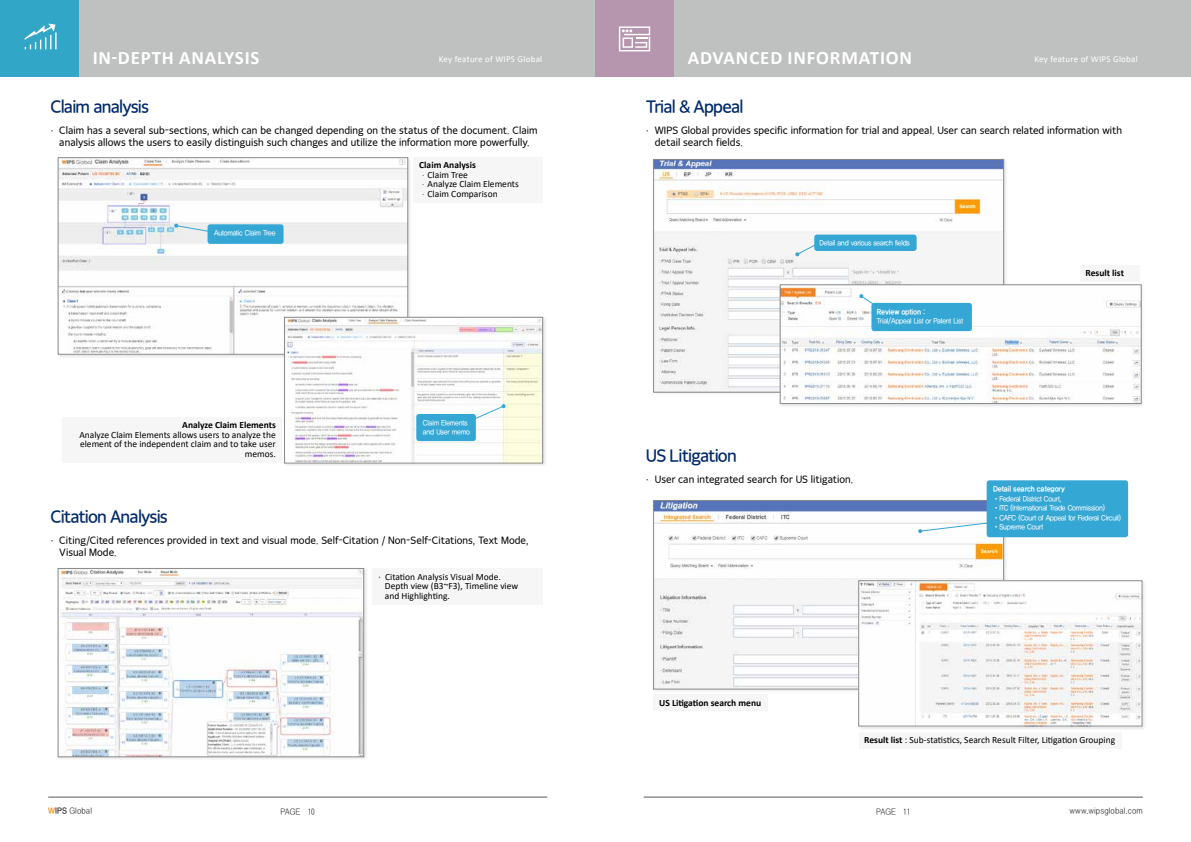
<style>
.page{position:relative;width:1191px;height:842px;background:#fff}
.page>*{position:absolute;margin:0;border:0;box-sizing:border-box;transform-origin:0 0}
.t1{font:700 19px "Calibri";letter-spacing:.045em;color:#fff}
.t2{font:17px "SD Gt Neoc Uni d Md";letter-spacing:-.05em;color:#002a69}
.t3{font:10px/12px "SD Gt Neoc Uni c Rg";color:#000}
.t4{font:9.5px/9.5px "Calibri";color:#000}
.t5{font:700 9.5px "Calibri";color:#000}
.t6{font:9px "Calibri";letter-spacing:.025em;color:#fff}
.t7{font:8px "YDVYGO520";letter-spacing:.01em;color:#1f1e1d}
.t8{font:7.5px/9.5px "YDVYGO13";letter-spacing:-.025em;color:#fff;scale:.9 1}
.t9{font:7.5px "YDVYGO15";letter-spacing:-.025em;color:#fff;scale:.9 1}
.s1{font-weight:700}
.s2{font-family:"YDVYGO11";font-size:9px}
.s3{font-family:"YDVYGO13"}
.s4{font-family:"YDVYGO11"}
.s5{font-family:"YDVYGO540";color:#f08300}
.s6{font-family:"YDVYGO540"}
</style>
<div class="page">
<hr style="left:643px;top:797px;width:499px;height:1px;background:#595757">
<hr style="left:48px;top:797px;width:499px;height:1px;background:#595757">
<div style="left:595px;top:0;width:596px;height:77px;background:#bfc0c0"></div>
<div style="left:652px;top:158px;width:356px;height:239px;background:#9fa0a0;opacity:.3"></div>
<img style="left:655px;top:161px;width:346px;height:229px">
<div style="left:653px;top:159px;width:350px;height:233px;border:1px solid #898989"></div>
<div style="left:778px;top:283px;width:367px;height:125px;background:#9fa0a0;opacity:.3"></div>
<img style="left:782px;top:287px;width:357px;height:115px">
<div style="left:780px;top:285px;width:361px;height:119px;border:1px solid #898989"></div>
<div style="left:652px;top:499px;width:356px;height:194px;background:#9fa0a0;opacity:.3"></div>
<img style="left:655px;top:502px;width:346px;height:185px">
<div style="left:653px;top:500px;width:350px;height:189px;border:1px solid #898989"></div>
<div style="left:857px;top:579px;width:289px;height:151px;background:#9fa0a0;opacity:.3"></div>
<img style="left:860px;top:583px;width:280px;height:141px">
<div style="left:871px;top:303px;width:101px;height:28px;background:#34a7d5;border-radius:3px"></div>
<div style="left:814px;top:235px;width:102px;height:16px;background:#34a7d5;border-radius:3px"></div>
<svg style="left:918px;top:508px;width:68px;height:25px"></svg>
<svg style="left:859px;top:294px;width:22px;height:16px"></svg>
<svg style="left:795px;top:241px;width:25px;height:15px"></svg>
<div style="left:1080px;top:265px;width:59px;height:16px;background:#f6f6f6"></div>
<div style="left:653px;top:695px;width:115px;height:16px;background:#f6f6f6"></div>
<div style="left:858px;top:732px;width:263px;height:16px;background:#f6f6f6"></div>
<div style="left:986px;top:480px;width:142px;height:57px;background:#34a7d5;border-radius:3px"></div>
<div style="left:0;top:0;width:604px;height:77px;background:#bfc0c0"></div>
<div style="left:372px;top:568px;width:171px;height:37px;background:#f6f6f6"></div>
<div style="left:56px;top:156px;width:356px;height:203px;background:#9fa0a0;opacity:.3"></div>
<img style="left:60px;top:160px;width:346px;height:192px">
<div style="left:58px;top:158px;width:350px;height:196px;border:1px solid #898989"></div>
<div style="left:56px;top:567px;width:312px;height:194px;background:#9fa0a0;opacity:.3"></div>
<img style="left:60px;top:570px;width:302px;height:185px">
<div style="left:58px;top:568px;width:306px;height:189px;border:1px solid #898989"></div>
<div style="left:283px;top:315px;width:264px;height:153px;background:#9fa0a0;opacity:.3"></div>
<img style="left:286px;top:319px;width:255px;height:142px">
<div style="left:284px;top:317px;width:259px;height:146px;border:1px solid #898989"></div>
<svg style="left:174px;top:223px;width:63px;height:14px"></svg>
<svg style="left:470px;top:404px;width:35px;height:18px"></svg>
<div style="left:62px;top:418px;width:219px;height:45px;background:#f6f6f6"></div>
<div style="left:207px;top:224px;width:76px;height:20px;background:#34a7d5;border-radius:3px"></div>
<div style="left:416px;top:414px;width:60px;height:27px;background:#34a7d5;border-radius:3px"></div>
<div style="left:413px;top:158px;width:130px;height:45px;background:#f6f6f6"></div>
<div style="left:0;top:0;width:78px;height:77px;background:#32a6c7"></div>
<svg style="left:24px;top:23px;width:33px;height:27px"></svg>
<div style="left:595px;top:0;width:78px;height:77px;background:#b695ae"></div>
<svg style="left:619px;top:26px;width:31px;height:25px"></svg>
<h1 class="t1" style="left:93px;top:44px;width:151px">In-depth Analysis</h1>
<p class="t6" style="left:439px;top:53px;width:105px">Key feature of WIPS Global</p>
<h2 class="t2" style="left:50px;top:98px;width:100px">Claim analysis</h2>
<p class="t3" style="left:50px;top:124px;width:488px;text-align:center">· Claim has a several sub-sections, which can be changed depending on the status of the document. Claim analysis allows the users to easily distinguish such changes and utilize the information more powerfully.</p>
<p class="t8" style="left:214px;top:228px;width:70px">Automatic Claim Tree</p>
<p class="t5" style="left:182px;top:419px;width:95px">Analyze Claim Elements</p>
<p class="t4" style="left:79px;top:430px;width:198px;text-align:right">Analyze Claim Elements allows users to analyze the element of the independent claim and to take user memos.</p>
<h2 class="t2" style="left:50px;top:508px;width:119px">Citation Analysis</h2>
<p class="t4" style="left:419px;top:160px;width:101px"><span class="s1">Claim Analysis<br></span><span class="s2">·</span>Claim Tree<br><span class="s2">·</span>Analyze Claim Elements <span class="s2">·</span>Claim Comparison</p>
<p class="t8" style="left:423px;top:417px;width:54px">Claim Elements and User memo</p>
<p class="t3" style="left:59px;top:534px;width:471px;text-indent:-9px">· Citing/Cited references provided in text and visual mode. Self-Citation / Non-Self-Citations, Text Mode,<br>Visual Mode.</p>
<p class="t4" style="left:385px;top:572px;width:135px;text-indent:-6px">· Citation Analysis Visual Mode.<br>Depth view (B3~F3), Timeline view and Highlighting.</p>
<h1 class="t1" style="left:687px;top:44px;width:226px">Advanced information</h1>
<p class="t6" style="left:1034px;top:53px;width:105px">Key feature of WIPS Global</p>
<h2 class="t2" style="left:646px;top:98px;width:99px">Trial &amp; Appeal</h2>
<p class="t3" style="left:655px;top:124px;width:469px;text-indent:-9px">· WIPS Global provides specific information for trial and appeal. User can search related information with detail search fields.</p>
<p class="t8" style="left:819px;top:238px;width:102px">Detail and various search fields</p>
<p class="t9" style="left:877px;top:306px;width:55px">Review option <span class="s3">:</span></p>
<p class="t8" style="left:877px;top:316px;width:97px">Trial/Appeal List or Patent List</p>
<p class="t5" style="left:1085px;top:266px;width:40px">Result list</p>
<h2 class="t2" style="left:646px;top:447px;width:92px">US Litigation</h2>
<p class="t3" style="left:646px;top:474px;width:209px">· User can integrated search for US litigation.</p>
<p class="t9" style="left:993px;top:484px;width:81px">Detail search category</p>
<p class="t8" style="left:993px;top:493px;width:77px"><span class="s4">•</span>Federal District Court,</p>
<p class="t8" style="left:993px;top:503px;width:126px"><span class="s4">•</span>ITC (International Trade Commission)</p>
<p class="t8" style="left:993px;top:512px;width:143px"><span class="s4">•</span>CAFC (Court of Appeal for Federal Circuit)</p>
<p class="t8" style="left:993px;top:522px;width:57px"><span class="s4">•</span>Supreme Court</p>
<p class="t5" style="left:659px;top:696px;width:104px">US Litigation search menu</p>
<p class="t4" style="left:864px;top:735px;width:252px"><span class="s1">Result list</span> : Sub-statistics, Search Result Filter, Litigation Grouping</p>
<p class="t7" style="left:48px;top:805px;width:45px"><span class="s5">W</span><span class="s6">IPS</span> Global</p>
<p class="t7" style="left:281px;top:806px;width:36px">Page 10</p>
<p class="t7" style="left:876px;top:806px;width:36px">Page 11</p>
<p class="t7" style="left:1069px;top:805px;width:75px">www.wipsglobal.com</p>
</div>
